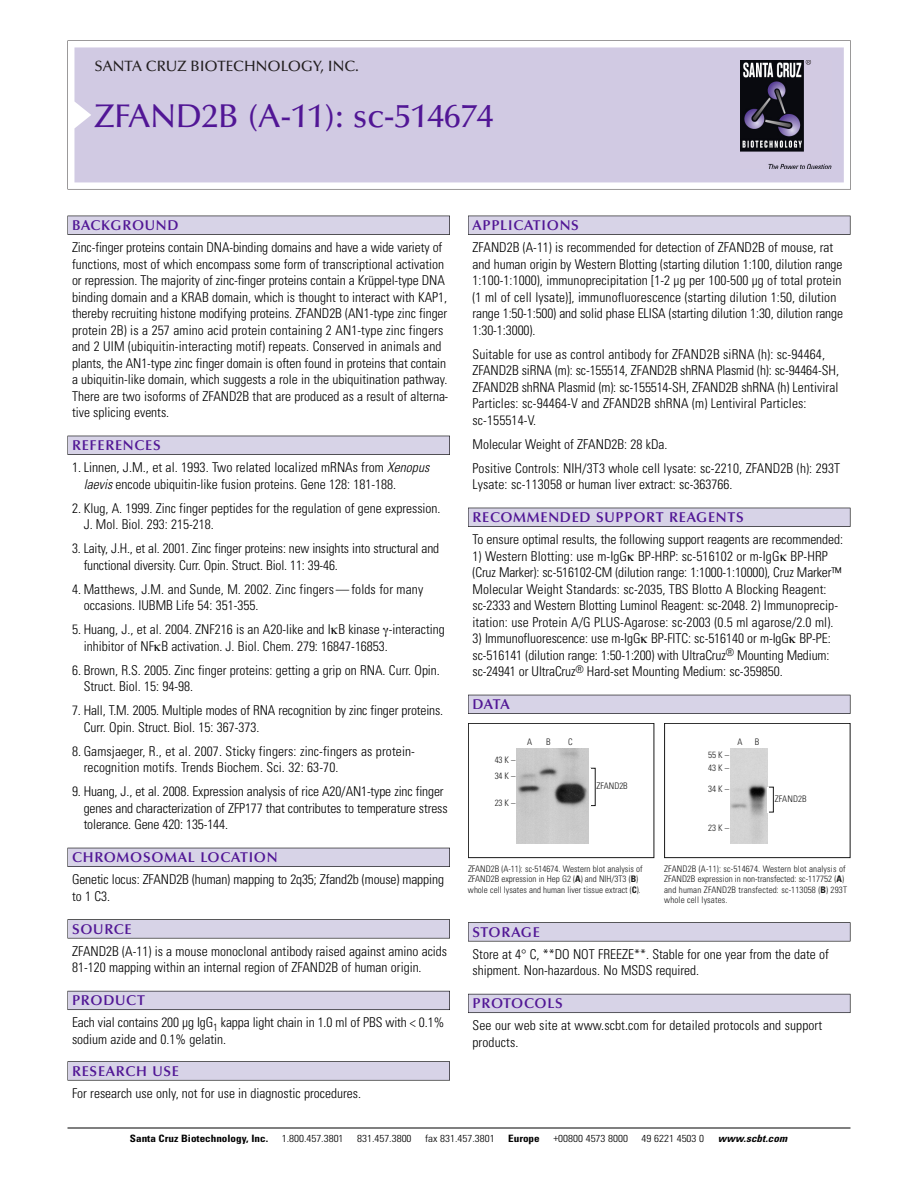
<style>
.page{position:relative;width:918px;height:1188px;background:#fff}
.page>*{position:absolute;margin:0;border:0;box-sizing:border-box;transform-origin:0 0}
.t1{font:500 33px "Optima";color:#511695}
.t2{font:500 15px "Optima";color:#231f20}
.t3{font:600 14.25px "Optima";letter-spacing:.05em;color:#511695}
.t4{font:300 condensed 13.5px/16.5px "Univers";color:#000}
.t5{font:300 condensed 10.2px "Univers";color:#000;scale:1.1 1}
.t6{font:700 condensed 10.2px "Univers";color:#000;scale:1.1 1}
.t7{font:italic 700 condensed 10.2px "Univers";letter-spacing:.005em;color:#000;scale:1.1 1}
.t8{font:9px/10.5px "Univers Condensed Light+UEEDDQ";letter-spacing:.015em;color:#191919}
.t9{font:9px/10.5px "Univers Condensed Light+TUGZIT";color:#191919}
.s1{font-style:italic}
.s2{font-family:"Univers Condensed Bold+YYRZKF"}
.s3{font-family:"Univers Condensed Bold+QJSFID"}
</style>
<div class="page">
<svg style="left:68px;top:40px;width:783px;height:149px"></svg>
<div style="left:74px;top:47px;width:770px;height:135px;background:#d1cae3"></div>
<img style="left:741px;top:60px;width:90px;height:108px">
<div style="left:68px;top:216px;width:382px;height:19px;background:#525155"></div>
<div style="left:68px;top:216px;width:381px;height:18px;background:#d7d3e7"></div>
<div style="left:68px;top:436px;width:382px;height:19px;background:#515055"></div>
<div style="left:68px;top:436px;width:381px;height:18px;background:#d7d3e7"></div>
<div style="left:68px;top:848px;width:382px;height:19px;background:#525158"></div>
<div style="left:68px;top:848px;width:381px;height:18px;background:#d7d3e7"></div>
<div style="left:68px;top:919px;width:382px;height:19px;background:#575759"></div>
<div style="left:68px;top:920px;width:381px;height:18px;background:#d7d3e7"></div>
<div style="left:68px;top:991px;width:382px;height:19px;background:#5b5a62"></div>
<div style="left:68px;top:991px;width:381px;height:18px;background:#d7d3e7"></div>
<svg style="left:68px;top:1061px;width:382px;height:20px"></svg>
<div style="left:68px;top:1062px;width:381px;height:18px;background:#d7d3e7"></div>
<div style="left:468px;top:216px;width:382px;height:19px;background:#525155"></div>
<div style="left:468px;top:216px;width:382px;height:18px;background:#d7d3e7"></div>
<div style="left:468px;top:508px;width:382px;height:19px;background:#515055"></div>
<div style="left:468px;top:508px;width:382px;height:18px;background:#d7d3e7"></div>
<div style="left:468px;top:695px;width:382px;height:19px;background:#525158"></div>
<div style="left:468px;top:695px;width:382px;height:18px;background:#d7d3e7"></div>
<div style="left:468px;top:922px;width:382px;height:19px;background:#575759"></div>
<div style="left:468px;top:923px;width:382px;height:18px;background:#d7d3e7"></div>
<div style="left:468px;top:994px;width:382px;height:19px;background:#5b5a62"></div>
<div style="left:468px;top:994px;width:382px;height:18px;background:#d7d3e7"></div>
<hr style="left:68px;top:1128px;width:782px;height:1px;background:#000">
<div style="left:468px;top:723px;width:186px;height:135px;border:1px solid #191919"></div>
<img style="left:517px;top:748px;width:72px;height:96px">
<div style="left:664px;top:723px;width:186px;height:135px;border:1px solid #191919"></div>
<img style="left:730px;top:748px;width:37px;height:95px">
<p class="t2" style="left:94px;top:61px;width:266px">SANTA CRUZ BIOTECHNOLOGY, INC.</p>
<h1 class="t1" style="left:94px;top:103px;width:401px">ZFAND2B (A-11): sc-514674</h1>
<p class="t3" style="left:72px;top:219px;width:108px">BACKGROUND</p>
<p class="t4" style="left:72px;top:240px;width:378px">Zinc-finger proteins contain DNA-binding domains and have a wide variety of functions, most of which encompass some form of transcriptional activation or repression. The majority of zinc-finger proteins contain a Krüppel-type DNA binding domain and a KRAB domain, which is thought to interact with KAP1, thereby recruiting histone modifying proteins. ZFAND2B (AN1-type zinc finger protein 2B) is a 257 amino acid protein containing 2 AN1-type zinc fingers and 2 UIM (ubiquitin-interacting motif) repeats. Conserved in animals and plants, the AN1-type zinc finger domain is often found in proteins that contain a ubiquitin-like domain, which suggests a role in the ubiquitination pathway.<br>There are two isoforms of ZFAND2B that are produced as a result of alterna&shy;tive splicing events.</p>
<p class="t3" style="left:72px;top:440px;width:90px">REFERENCES</p>
<p class="t4" style="left:84px;top:460px;width:347px;text-indent:-12px">1. Linnen, J.M., et al. 1993. Two related localized mRNAs from <span class="s1">Xenopus laevis</span> encode ubiquitin-like fusion proteins. Gene 128: 181-188.</p>
<p class="t4" style="left:84px;top:501px;width:358px;text-indent:-12px">2. Klug, A. 1999. Zinc finger peptides for the regulation of gene expression.<br>J. Mol. Biol. 293: 215-218.</p>
<p class="t4" style="left:84px;top:541px;width:357px;text-indent:-12px">3. Laity, J.H., et al. 2001. Zinc finger proteins: new insights into structural and functional diversity. Curr. Opin. Struct. Biol. 11: 39-46.</p>
<p class="t4" style="left:84px;top:582px;width:341px;text-indent:-12px">4. Matthews, J.M. and Sunde, M. 2002. Zinc fingers—folds for many occasions. IUBMB Life 54: 351-355.</p>
<p class="t4" style="left:84px;top:622px;width:363px;text-indent:-12px">5. Huang, J., et al. 2004. ZNF216 is an A20-like and I B kinase -interacting inhibitor of NF B activation. J. Biol. Chem. 279: 16847-16853.</p>
<p class="t4" style="left:84px;top:663px;width:358px;text-indent:-12px">6. Brown, R.S. 2005. Zinc finger proteins: getting a grip on RNA. Curr. Opin.<br>Struct. Biol. 15: 94-98.</p>
<p class="t4" style="left:84px;top:703px;width:361px;text-indent:-12px">7. Hall, T.M. 2005. Multiple modes of RNA recognition by zinc finger proteins.<br>Curr. Opin. Struct. Biol. 15: 367-373.</p>
<p class="t4" style="left:84px;top:744px;width:333px;text-indent:-12px">8. Gamsjaeger, R., et al. 2007. Sticky fingers: zinc-fingers as protein&shy;recognition motifs. Trends Biochem. Sci. 32: 63-70.</p>
<p class="t4" style="left:84px;top:784px;width:365px;text-indent:-12px">9. Huang, J., et al. 2008. Expression analysis of rice A20/AN1-type zinc finger genes and characterization of ZFP177 that contributes to temperature stress tolerance. Gene 420: 135-144.</p>
<p class="t3" style="left:72px;top:852px;width:207px">CHROMOSOMAL LOCATION</p>
<p class="t4" style="left:72px;top:872px;width:374px">Genetic locus: ZFAND2B (human) mapping to 2q35; Zfand2b (mouse) mapping to 1 C3.</p>
<p class="t3" style="left:72px;top:923px;width:61px">SOURCE</p>
<p class="t4" style="left:72px;top:944px;width:377px">ZFAND2B (A-11) is a mouse monoclonal antibody raised against amino acids<br>81-120 mapping within an internal region of ZFAND2B of human origin.</p>
<p class="t3" style="left:72px;top:995px;width:74px">PRODUCT</p>
<p class="t4" style="left:72px;top:1015px;width:374px">Each vial contains 200 µg IgG<sub>1</sub> kappa light chain in 1.0 ml of PBS with &lt; 0.1% sodium azide and 0.1% gelatin.</p>
<p class="t3" style="left:72px;top:1065px;width:109px">RESEARCH USE</p>
<p class="t4" style="left:72px;top:1086px;width:290px">For research use only, not for use in diagnostic procedures.</p>
<p class="t3" style="left:473px;top:219px;width:108px">APPLICATIONS</p>
<p class="t4" style="left:473px;top:240px;width:372px">ZFAND2B (A-11) is recommended for detection of ZFAND2B of mouse, rat and human origin by Western Blotting (starting dilution 1:100, dilution range 1:100-1:1000), immunoprecipitation [1-2 µg per 100-500 µg of total protein (1 ml of cell lysate)], immunofluorescence (starting dilution 1:50, dilution range 1:50-1:500) and solid phase ELISA (starting dilution 1:30, dilution range 1:30-1:3000).</p>
<p class="t4" style="left:473px;top:347px;width:368px">Suitable for use as control antibody for ZFAND2B siRNA (h): sc-94464, ZFAND2B siRNA (m): sc-155514, ZFAND2B shRNA Plasmid (h): sc-94464-SH, ZFAND2B shRNA Plasmid (m): sc-155514-SH, ZFAND2B shRNA (h) Lentiviral Particles: sc-94464-V and ZFAND2B shRNA (m) Lentiviral Particles: sc-155514-V.</p>
<p class="t4" style="left:473px;top:433px;width:369px;line-height:24px">Molecular Weight of ZFAND2B: 28 kDa.<br>Positive Controls: NIH/3T3 whole cell lysate: sc-2210, ZFAND2B (h): 293T</p>
<p class="t4" style="left:473px;top:477px;width:261px">Lysate: sc-113058 or human liver extract: sc-363766.</p>
<p class="t3" style="left:473px;top:512px;width:273px">RECOMMENDED SUPPORT REAGENTS</p>
<p class="t4" style="left:473px;top:532px;width:372px">To ensure optimal results, the following support reagents are recommended:</p>
<p class="t4" style="left:473px;top:549px;width:370px">1) Western Blotting: use m-IgG BP-HRP: sc-516102 or m-IgG BP-HRP (Cruz Marker): sc-516102-CM (dilution range: 1:1000-1:10000), Cruz Marker™ Molecular Weight Standards: sc-2035, TBS Blotto A Blocking Reagent: sc-2333 and Western Blotting Luminol Reagent: sc-2048. 2) Immunoprecip&shy;itation: use Protein A/G PLUS-Agarose: sc-2003 (0.5 ml agarose/2.0 ml).</p>
<p class="t4" style="left:473px;top:631px;width:360px;text-align:justify">3) Immunofluorescence: use m-IgG BP-FITC: sc-516140 or m-IgG BP-PE: sc-516141 (dilution range: 1:50-1:200) with UltraCruz<sup>®</sup> Mounting Medium: sc-24941 or UltraCruz<sup>®</sup> Hard-set Mounting Medium: sc-359850.</p>
<p class="t3" style="left:473px;top:699px;width:39px">DATA</p>
<p class="t9" style="left:527px;top:737px;width:7px">A</p>
<p class="t9" style="left:546px;top:737px;width:6px">B</p>
<p class="t9" style="left:568px;top:737px;width:6px">C</p>
<p class="t8" style="left:737px;top:737px;width:7px">A</p>
<p class="t8" style="left:755px;top:737px;width:6px">B</p>
<p class="t9" style="left:495px;top:753px;width:22px;line-height:16px">43K–<br>34K–</p>
<p class="t9" style="left:495px;top:799px;width:22px">23K–</p>
<p class="t9" style="left:597px;top:782px;width:33px">ZFAND2B</p>
<p class="t8" style="left:708px;top:749px;width:22px;line-height:12.9px">55K–<br>43K–</p>
<p class="t8" style="left:708px;top:784px;width:22px">34K–</p>
<p class="t8" style="left:708px;top:823px;width:22px">23K–</p>
<p class="t8" style="left:775px;top:794px;width:34px">ZFAND2B</p>
<p class="t9" style="left:468px;top:864px;width:176px">ZFAND2B (A-11): sc-514674. Western blot analysis of<br>ZFAND2B expression in Hep G2 (<span class="s2">A</span>) and NIH/3T3 (<span class="s2">B</span>) whole cell lysates and human liver tissue extract (<span class="s2">C</span>).</p>
<p class="t8" style="left:664px;top:864px;width:184px">ZFAND2B (A-11): sc-514674. Western blot analysis of ZFAND2B expression in non-transfected: sc-117752 (<span class="s3">A</span>) and human ZFAND2B transfected: sc-113058 (<span class="s3">B</span>) 293T whole cell lysates.</p>
<p class="t3" style="left:473px;top:926px;width:69px">STORAGE</p>
<p class="t4" style="left:473px;top:947px;width:358px">Store at 4° C, **DO NOT FREEZE**. Stable for one year from the date of shipment. Non-hazardous. No MSDS required.</p>
<p class="t3" style="left:473px;top:998px;width:92px">PROTOCOLS</p>
<p class="t4" style="left:473px;top:1018px;width:351px">See our web site at www.scbt.com for detailed protocols and support products.</p>
<p class="t6" style="left:130px;top:1135px;width:127px">Santa Cruz Biotechnology, Inc.</p>
<p class="t5" style="left:282px;top:1135px;width:58px">1.800.457.3801</p>
<p class="t5" style="left:357px;top:1135px;width:51px">831.457.3800</p>
<p class="t5" style="left:425px;top:1135px;width:65px">fax 831.457.3801</p>
<p class="t6" style="left:508px;top:1135px;width:30px">Europe</p>
<p class="t5" style="left:553px;top:1135px;width:69px">+00800 4573 8000</p>
<p class="t5" style="left:642px;top:1135px;width:58px">49 6221 4503 0</p>
<p class="t7" style="left:718px;top:1135px;width:64px">www.scbt.com</p>
</div>
